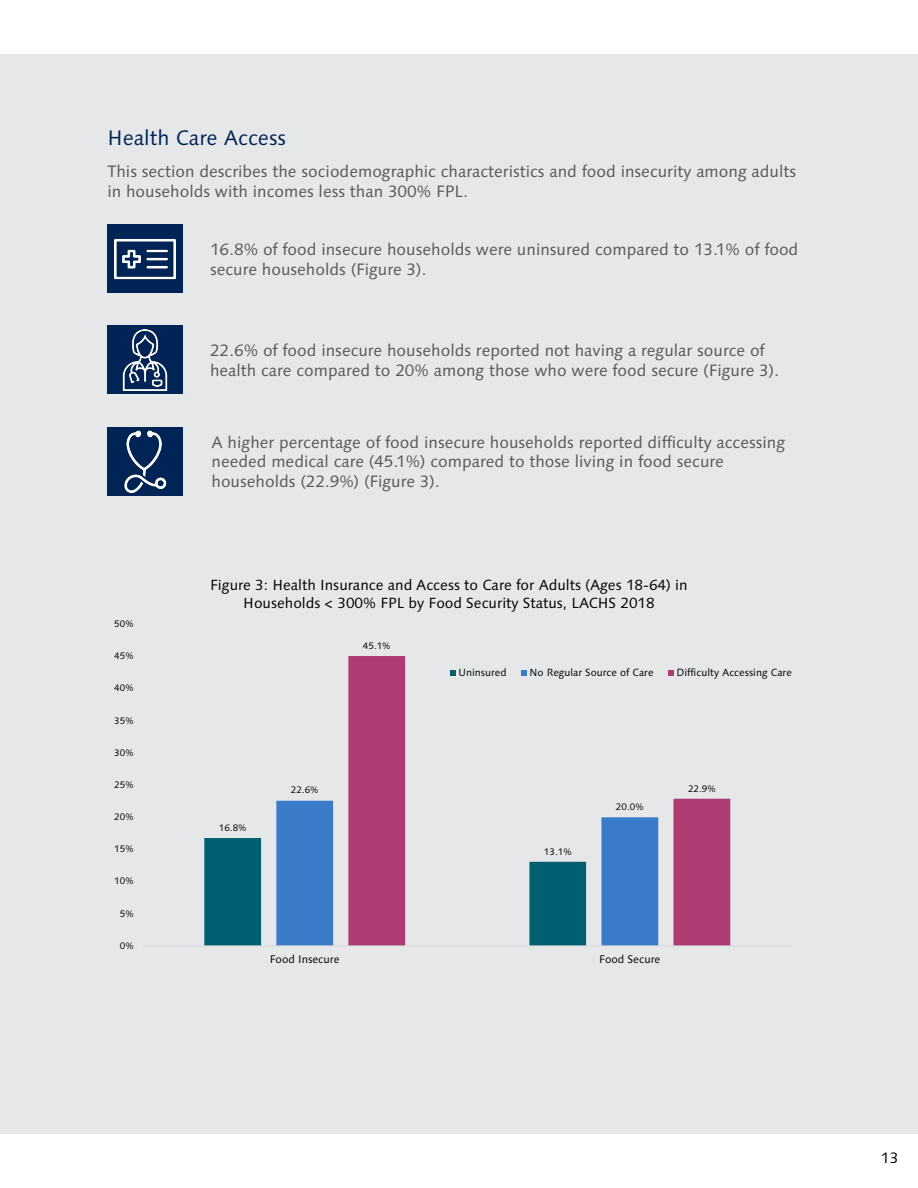
<style>
.page{position:relative;width:918px;height:1188px;background:#fff}
.page>*{position:absolute;margin:0;border:0;box-sizing:border-box;transform-origin:0 0}
.Text_Green{font:21px "Linotype Syntax";color:#002455}
.text_area__b{font:16.5px/19.8px "Linotype Syntax";color:#57585a}
.t1{font:15px "Linotype Syntax";color:#000001}
.t2{font:14.7px/17.5px "Linotype Syntax";color:#000;text-align:center}
.t3{font:11.1px "Linotype Syntax";letter-spacing:-.005em;color:#000}
.t4{font:10.5px "Linotype Syntax";letter-spacing:.005em;color:#000}
.t5{font:9.45px "Linotype Syntax";letter-spacing:.005em;color:#000}
</style>
<div class="page">
<div style="left:0;top:54px;width:918px;height:1080px;background:#e6e7e9"></div>
<div style="left:107px;top:225px;width:76px;height:68px;background:#002455"></div>
<img style="left:115px;top:238px;width:61px;height:42px">
<div style="left:107px;top:326px;width:76px;height:68px;background:#002455"></div>
<img style="left:122px;top:330px;width:46px;height:61px">
<div style="left:107px;top:427px;width:76px;height:68px;background:#002455"></div>
<img style="left:124px;top:431px;width:43px;height:61px">
<div style="left:204px;top:838px;width:58px;height:108px;background:#006072"></div>
<div style="left:276px;top:801px;width:58px;height:145px;background:#3b7cca"></div>
<svg style="left:348px;top:656px;width:382px;height:290px"></svg>
<hr style="left:142px;top:946px;width:650px;height:1px;background:#d9d9d9">
<svg style="left:450px;top:670px;width:6px;height:6px"></svg>
<svg style="left:521px;top:670px;width:6px;height:6px"></svg>
<svg style="left:668px;top:670px;width:6px;height:6px"></svg>
<p class="Text_Green" style="left:107px;top:125px;width:180px">Health Care Access</p>
<p class="text_area__b" style="left:107px;top:162px;width:690px">This section describes the sociodemographic characteristics and food insecurity among adults in households with incomes less than 300% FPL.</p>
<p class="text_area__b" style="left:210px;top:240px;width:590px">16.8% of food insecure households were uninsured compared to 13.1% of food secure households (Figure 3).</p>
<p class="text_area__b" style="left:210px;top:341px;width:571px">22.6% of food insecure households reported not having a regular source of health care compared to 20% among those who were food secure (Figure 3).</p>
<p class="text_area__b" style="left:212px;top:432px;width:575px">A higher percentage of food insecure households reported difficulty accessing needed medical care (45.1%) compared to those living in food secure households (22.9%) (Figure 3).</p>
<p class="t5" style="left:114px;top:618px;width:21px">50%</p>
<p class="t5" style="left:114px;top:651px;width:21px">45%</p>
<p class="t5" style="left:114px;top:683px;width:21px">40%</p>
<p class="t5" style="left:114px;top:715px;width:21px">35%</p>
<p class="t5" style="left:114px;top:747px;width:21px">30%</p>
<p class="t5" style="left:114px;top:779px;width:21px">25%</p>
<p class="t5" style="left:114px;top:811px;width:21px">20%</p>
<p class="t5" style="left:114px;top:843px;width:21px">15%</p>
<p class="t5" style="left:114px;top:876px;width:21px">10%</p>
<p class="t5" style="left:120px;top:908px;width:15px">5%</p>
<p class="t5" style="left:120px;top:940px;width:15px">0%</p>
<p class="t2" style="left:210px;top:577px;width:479px">Figure 3: Health Insurance and Access to Care for Adults (Ages 18-64) in<br>Households &lt; 300% FPL by Food Security Status, LACHS 2018</p>
<p class="t5" style="left:363px;top:640px;width:29px">45.1%</p>
<p class="t4" style="left:458px;top:666px;width:50px">Uninsured</p>
<p class="t4" style="left:530px;top:666px;width:126px">No Regular Source of Care</p>
<p class="t4" style="left:676px;top:666px;width:117px">Difficulty Accessing Care</p>
<p class="t5" style="left:219px;top:822px;width:29px">16.8%</p>
<p class="t5" style="left:291px;top:785px;width:29px">22.6%</p>
<p class="t5" style="left:544px;top:846px;width:29px">13.1%</p>
<p class="t5" style="left:616px;top:801px;width:29px">20.0%</p>
<p class="t5" style="left:688px;top:783px;width:29px">22.9%</p>
<p class="t3" style="left:270px;top:953px;width:71px">Food Insecure</p>
<p class="t3" style="left:599px;top:953px;width:63px">Food Secure</p>
<p class="t1" style="left:881px;top:1149px;width:19px">13</p>
</div>
